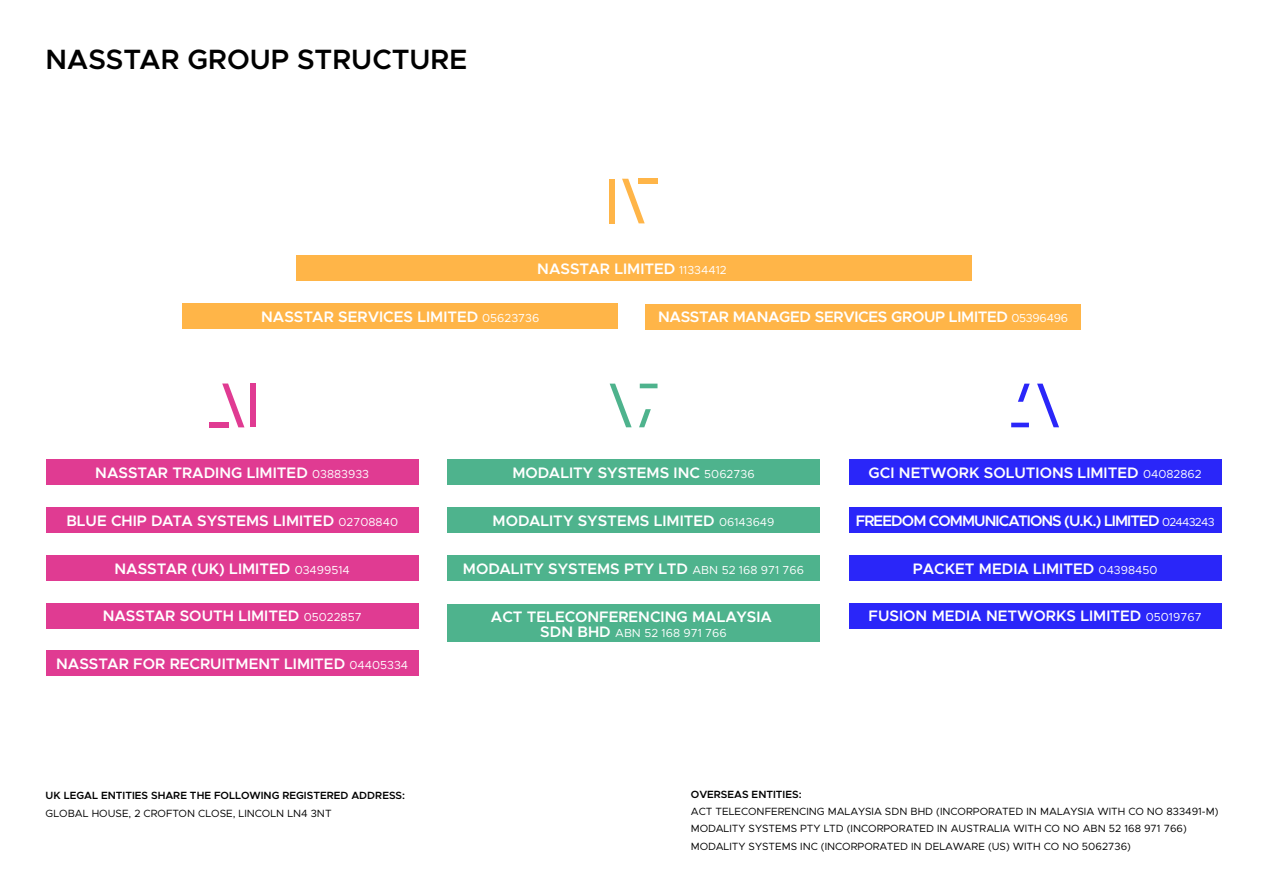
<style>
.page{position:relative;width:1263px;height:893px;background:#fff}
.page>*{position:absolute;margin:0;border:0;box-sizing:border-box;transform-origin:0 0}
.t1{font:600 28.05px "Metropolis";color:#000}
.t2{font:600 15.3px "Metropolis";color:#fff}
.t3{font:600 15.3px "Metropolis";letter-spacing:-.06em;color:#fff}
.t4{font:600 15.3px "Metropolis";letter-spacing:-.02em;color:#fff}
.t5{font:11.7px "Metropolis";color:#fff}
.t6{font:10.5px/17.4px "Metropolis";color:#000}
.t7{font:600 10.5px "Metropolis";color:#000}
.s1{font-weight:400;font-size:11.7px}
.s2{font-weight:600;font-size:15.3px}
</style>
<div class="page">
<div style="left:46px;top:459px;width:372px;height:26px;background:#e03b92"></div>
<div style="left:46px;top:507px;width:372px;height:26px;background:#e03b92"></div>
<div style="left:46px;top:555px;width:372px;height:26px;background:#e03b92"></div>
<div style="left:46px;top:603px;width:372px;height:25px;background:#e03b92"></div>
<div style="left:849px;top:459px;width:372px;height:26px;background:#2a26f9"></div>
<div style="left:849px;top:507px;width:372px;height:26px;background:#2a26f9"></div>
<div style="left:849px;top:555px;width:372px;height:26px;background:#2a26f9"></div>
<div style="left:849px;top:603px;width:372px;height:25px;background:#2a26f9"></div>
<div style="left:46px;top:650px;width:372px;height:26px;background:#e03b92"></div>
<div style="left:447px;top:459px;width:373px;height:26px;background:#4eb38d"></div>
<div style="left:645px;top:304px;width:435px;height:26px;background:#ffb548"></div>
<div style="left:183px;top:303px;width:435px;height:26px;background:#ffb548"></div>
<div style="left:447px;top:507px;width:373px;height:26px;background:#4eb38d"></div>
<div style="left:447px;top:555px;width:373px;height:26px;background:#4eb38d"></div>
<div style="left:447px;top:604px;width:373px;height:38px;background:#4eb38d"></div>
<div style="left:209px;top:422px;width:20px;height:5px;background:#e03b92"></div>
<div style="left:250px;top:384px;width:5px;height:43px;background:#e03b92"></div>
<svg style="left:222px;top:383px;width:22px;height:44px"></svg>
<div style="left:296px;top:255px;width:675px;height:26px;background:#ffb548"></div>
<svg style="left:639px;top:409px;width:12px;height:18px"></svg>
<svg style="left:610px;top:384px;width:22px;height:43px"></svg>
<svg style="left:640px;top:384px;width:17px;height:4px"></svg>
<svg style="left:1018px;top:384px;width:12px;height:18px"></svg>
<svg style="left:1037px;top:384px;width:22px;height:43px"></svg>
<svg style="left:1011px;top:423px;width:18px;height:4px"></svg>
<div style="left:638px;top:179px;width:20px;height:5px;background:#ffb548"></div>
<div style="left:609px;top:179px;width:6px;height:44px;background:#ffb548"></div>
<svg style="left:622px;top:179px;width:23px;height:44px"></svg>
<h1 class="t1" style="left:46px;top:42px;width:423px">NASSTAR GROUP STRUCTURE</h1>
<p class="t2" style="left:537px;top:259px;width:191px">NASSTAR LIMITED <span class="s1">11334412</span></p>
<p class="t2" style="left:261px;top:307px;width:280px">NASSTAR SERVICES LIMITED <span class="s1">05623736</span></p>
<p class="t4" style="left:658px;top:308px;width:411px">NASSTAR MANAGED SERVICES GROUP LIMITED <span class="s1">05396496</span></p>
<p class="t2" style="left:95px;top:463px;width:275px">NASSTAR TRADING LIMITED <span class="s1">03883933</span></p>
<p class="t2" style="left:66px;top:511px;width:333px">BLUE CHIP DATA SYSTEMS LIMITED <span class="s1">02708840</span></p>
<p class="t2" style="left:115px;top:559px;width:237px">NASSTAR (UK) LIMITED <span class="s1">03499514</span></p>
<p class="t2" style="left:103px;top:606px;width:260px">NASSTAR SOUTH LIMITED <span class="s1">05022857</span></p>
<p class="t2" style="left:56px;top:654px;width:353px">NASSTAR FOR RECRUITMENT LIMITED <span class="s1">04405334</span></p>
<p class="t7" style="left:46px;top:789px;width:361px">UK LEGAL ENTITIES SHARE THE FOLLOWING REGISTERED ADDRESS:</p>
<p class="t6" style="left:46px;top:804px;width:288px">GLOBAL HOUSE, 2 CROFTON CLOSE, LINCOLN LN4 3NT</p>
<p class="t2" style="left:512px;top:463px;width:244px">MODALITY SYSTEMS INC <span class="s1">5062736</span></p>
<p class="t2" style="left:493px;top:511px;width:283px">MODALITY SYSTEMS LIMITED <span class="s1">06143649</span></p>
<p class="t2" style="left:463px;top:559px;width:343px">MODALITY SYSTEMS PTY LTD <span class="s1">ABN 52 168 971 766</span></p>
<p class="t2" style="left:491px;top:607px;width:282px">ACT TELECONFERENCING MALAYSIA</p>
<p class="t5" style="left:540px;top:625px;width:188px"><span class="s2">SDN BHD</span> ABN 52 168 971 766</p>
<p class="t2" style="left:869px;top:463px;width:334px">GCI NETWORK SOLUTIONS LIMITED <span class="s1">04082862</span></p>
<p class="t3" style="left:856px;top:511px;width:360px">FREEDOM COMMUNICATIONS (U.K.) LIMITED <span class="s1">02443243</span></p>
<p class="t2" style="left:913px;top:559px;width:246px">PACKET MEDIA LIMITED <span class="s1">04398450</span></p>
<p class="t2" style="left:868px;top:606px;width:335px">FUSION MEDIA NETWORKS LIMITED <span class="s1">05019767</span></p>
<p class="t7" style="left:691px;top:787px;width:112px">OVERSEAS ENTITIES:</p>
<p class="t6" style="left:691px;top:803px;width:529px">ACT TELECONFERENCING MALAYSIA SDN BHD (INCORPORATED IN MALAYSIA WITH CO NO 833491-M)<br>MODALITY SYSTEMS PTY LTD (INCORPORATED IN AUSTRALIA WITH CO NO ABN 52 168 971 766)<br>MODALITY SYSTEMS INC (INCORPORATED IN DELAWARE (US) WITH CO NO 5062736)</p>
</div>
